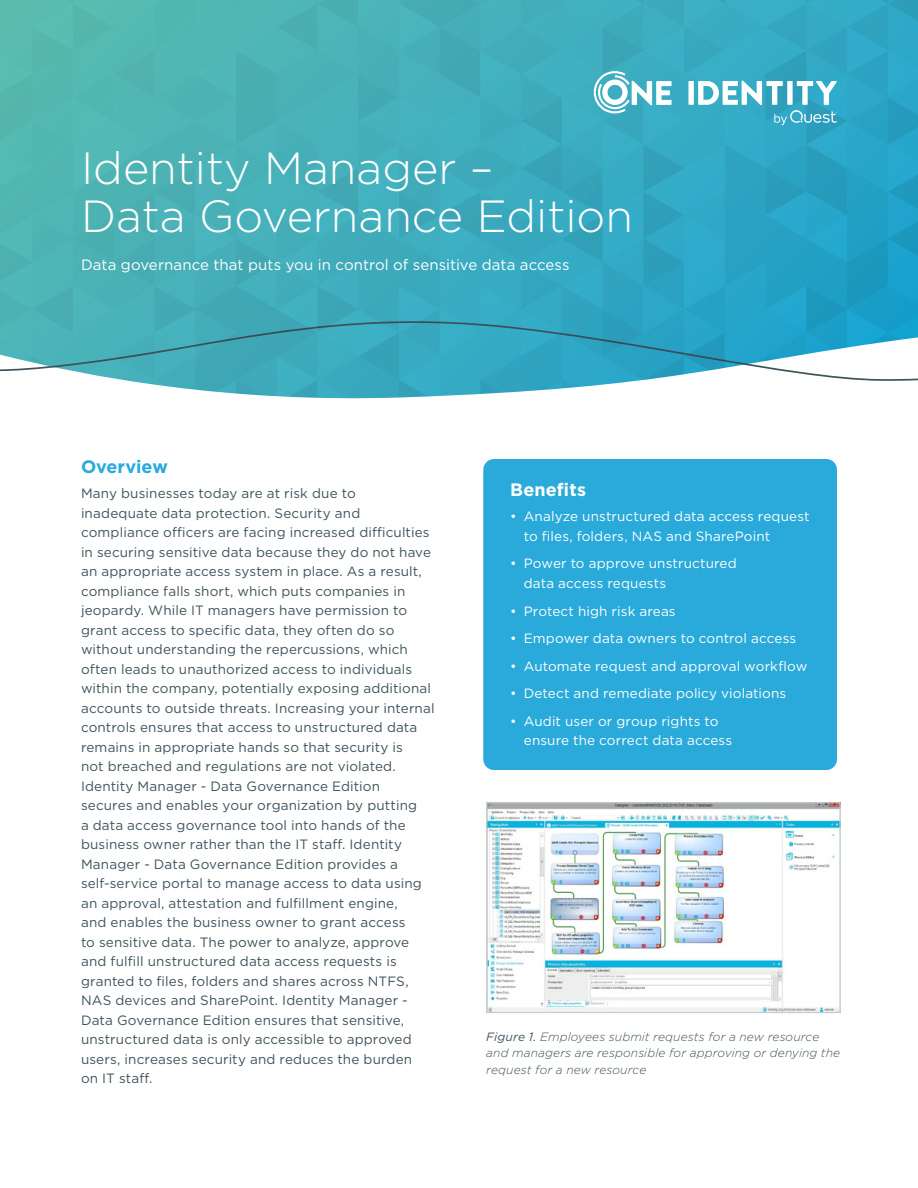
<style>
.page{position:relative;width:918px;height:1188px;background:#fff}
.page>*{position:absolute;margin:0;border:0;box-sizing:border-box;transform-origin:0 0}
.t1{font:300 45px/48px "Gotham";color:#fff}
.t2{font:700 18px "Gotham";letter-spacing:-.005em;color:#29aada}
.t3{font:700 18px "Gotham";letter-spacing:.005em;color:#fff}
.t4{font:15px "Gotham";letter-spacing:.005em;color:#fff}
.t5{font:13.5px/19.5px "Gotham";letter-spacing:.01em;color:#40535d}
.t6{font:13.5px/19.5px "Gotham";letter-spacing:.01em;color:#fff}
.t7{font:italic 300 12px/16.5px "Gotham";letter-spacing:.01em;color:#40535d}
.s1{font-weight:400}
</style>
<div class="page">
<svg style="left:0;top:0;width:918px;height:399px;background:#48b0c0"></svg>
<div style="left:483px;top:459px;width:354px;height:311px;background:#29aada;border-radius:11px"></div>
<img style="left:488px;top:804px;width:350px;height:207px">
<div style="left:486px;top:802px;width:354px;height:211px;border:1px solid #cad4d7"></div>
<h1 class="t1" style="left:81px;top:143px;width:553px">Identity Manager –<br>Data Governance Edition</h1>
<p class="t4" style="left:81px;top:255px;width:490px">Data governance that puts you in control of sensitive data access</p>
<h2 class="t2" style="left:81px;top:455px;width:88px">Overview</h2>
<p class="t5" style="left:81px;top:483px;width:355px">Many businesses today are at risk due to inadequate data protection. Security and compliance officers are facing increased difficulties in securing sensitive data because they do not have an appropriate access system in place. As a result, compliance falls short, which puts companies in jeopardy. While IT managers have permission to grant access to specific data, they often do so without understanding the repercussions, which often leads to unauthorized access to individuals within the company, potentially exposing additional accounts to outside threats. Increasing your internal controls ensures that access to unstructured data remains in appropriate hands so that security is<br>not breached and regulations are not violated.<br>Identity Manager - Data Governance Edition secures and enables your organization by putting<br>a data access governance tool into hands of the business owner rather than the IT staff. Identity Manager - Data Governance Edition provides a self-service portal to manage access to data using an approval, attestation and fulfillment engine,<br>and enables the business owner to grant access<br>to sensitive data. The power to analyze, approve and fulfill unstructured data access requests is granted to files, folders and shares across NTFS, NAS devices and SharePoint. Identity Manager - Data Governance Edition ensures that sensitive, unstructured data is only accessible to approved users, increases security and reduces the burden<br>on IT staff.</p>
<h2 class="t3" style="left:510px;top:478px;width:77px">Benefits</h2>
<p class="t6" style="left:524px;top:507px;width:287px;text-indent:-14px">• Analyze unstructured data access request to files, folders, NAS and SharePoint</p>
<p class="t6" style="left:524px;top:554px;width:214px;text-indent:-14px">• Power to approve unstructured data access requests</p>
<p class="t6" style="left:510px;top:601px;width:167px">• Protect high risk areas</p>
<p class="t6" style="left:510px;top:628px;width:287px">• Empower data owners to control access</p>
<p class="t6" style="left:510px;top:656px;width:299px">• Automate request and approval workflow</p>
<p class="t6" style="left:510px;top:684px;width:278px">• Detect and remediate policy violations</p>
<p class="t6" style="left:524px;top:711px;width:210px;text-indent:-14px">• Audit user or group rights to ensure the correct data access</p>
<p class="t7" style="left:486px;top:1028px;width:355px"><span class="s1">Figure 1.</span> Employees submit requests for a new resource and managers are responsible for approving or denying the request for a new resource</p>
</div>
